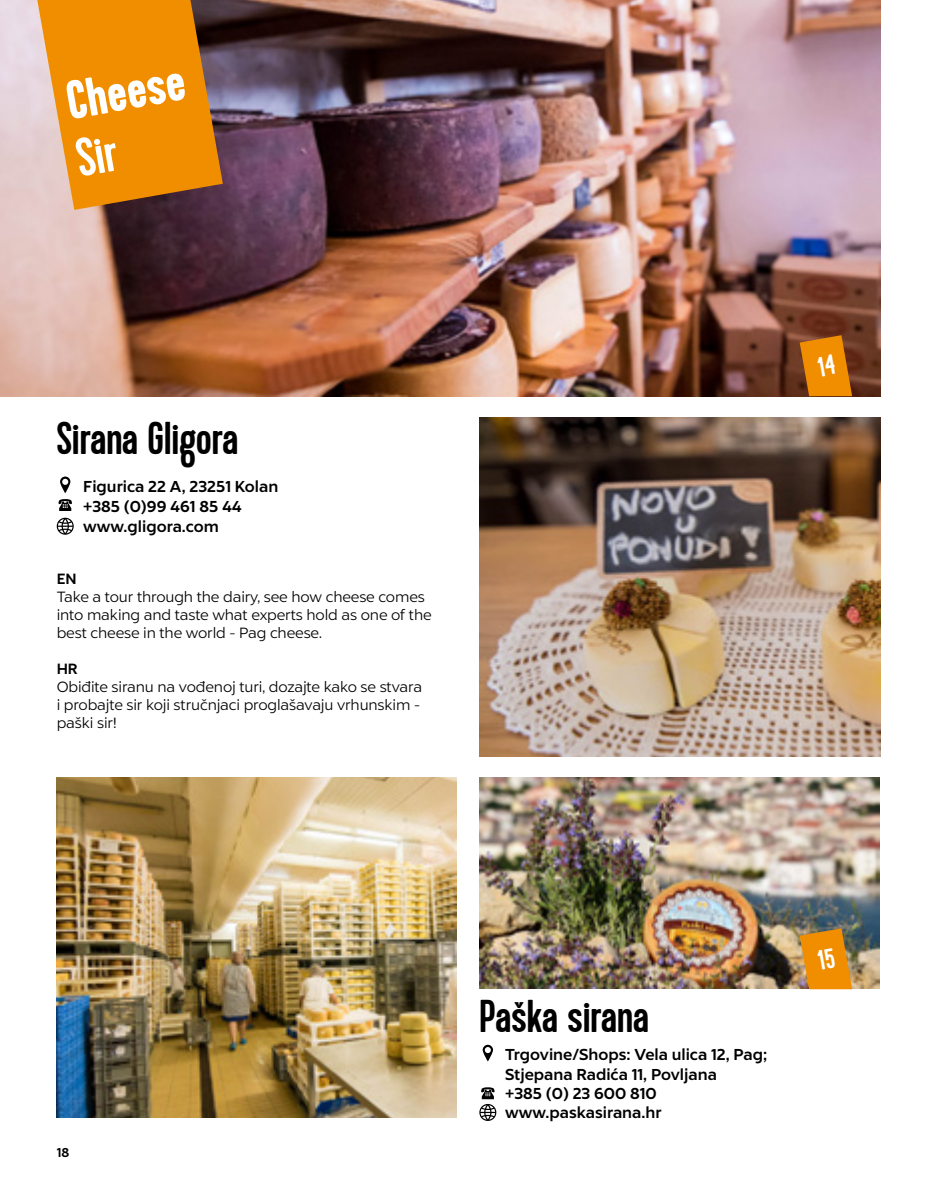
<style>
.page{position:relative;width:936px;height:1191px;background:#fff}
.page>*{position:absolute;margin:0;border:0;box-sizing:border-box;transform-origin:0 0}
.t1{font:700 54.4px "Kapra";color:#fff}
.t2{font:46px "Kapra";color:#000}
.t3{font:700 16px/19.2px "Liszt FY";color:#000}
.t4{font:15px/18px "Liszt FY";letter-spacing:-.01em;color:#000}
.t5{font:700 15px "Liszt FY";color:#000}
.t6{font:700 13px "Liszt FY";color:#000}
</style>
<div class="page">
<img style="left:0;top:0;width:880px;height:396px">
<img style="left:479px;top:778px;width:400px;height:210px">
<svg style="left:482px;top:1044px;width:11px;height:17px"></svg>
<svg style="left:479px;top:1087px;width:18px;height:34px"></svg>
<img style="left:479px;top:417px;width:401px;height:339px">
<img style="left:57px;top:778px;width:399px;height:339px">
<svg style="left:58px;top:476px;width:14px;height:35px"></svg>
<svg style="left:56px;top:518px;width:18px;height:17px"></svg>
<svg style="left:37px;top:0;width:186px;height:210px;background:#db8a1e"></svg>
<svg style="left:799px;top:335px;width:53px;height:61px;background:#d07908"></svg>
<svg style="left:799px;top:928px;width:53px;height:61px;background:#d88a19"></svg>
<h1 class="t1" style="left:61px;top:70px;width:121px;rotate:-10deg">Cheese</h1>
<h2 class="t2" style="left:57px;top:411px;width:183px">Sirana Gligora</h2>
<p class="t3" style="left:83px;top:477px;width:197px;line-height:20px">Figurica 22 A, 23251 Kolan +385 (0)99 461 85 44 www.gligora.com</p>
<p class="t5" style="left:57px;top:569px;width:21px">EN</p>
<p class="t4" style="left:57px;top:587px;width:376px">Take a tour through the dairy, see how cheese comes into making and taste what experts hold as one of the best cheese in the world - Pag cheese.</p>
<p class="t5" style="left:57px;top:659px;width:22px">HR</p>
<p class="t4" style="left:57px;top:677px;width:367px">Obiđite siranu na vođenoj turi, dozajte kako se stvara i probajte sir koji stručnjaci proglašavaju vrhunskim - paški sir!</p>
<p class="t6" style="left:57px;top:1144px;width:14px">18</p>
<h2 class="t2" style="left:479px;top:989px;width:171px">Paška sirana</h2>
<p class="t3" style="left:505px;top:1045px;width:263px">Trgovine/Shops: Vela ulica 12, Pag;<br>Stjepana Radića 11, Povljana<br>+385 (0) 23 600 810 www.paskasirana.hr</p>
</div>
